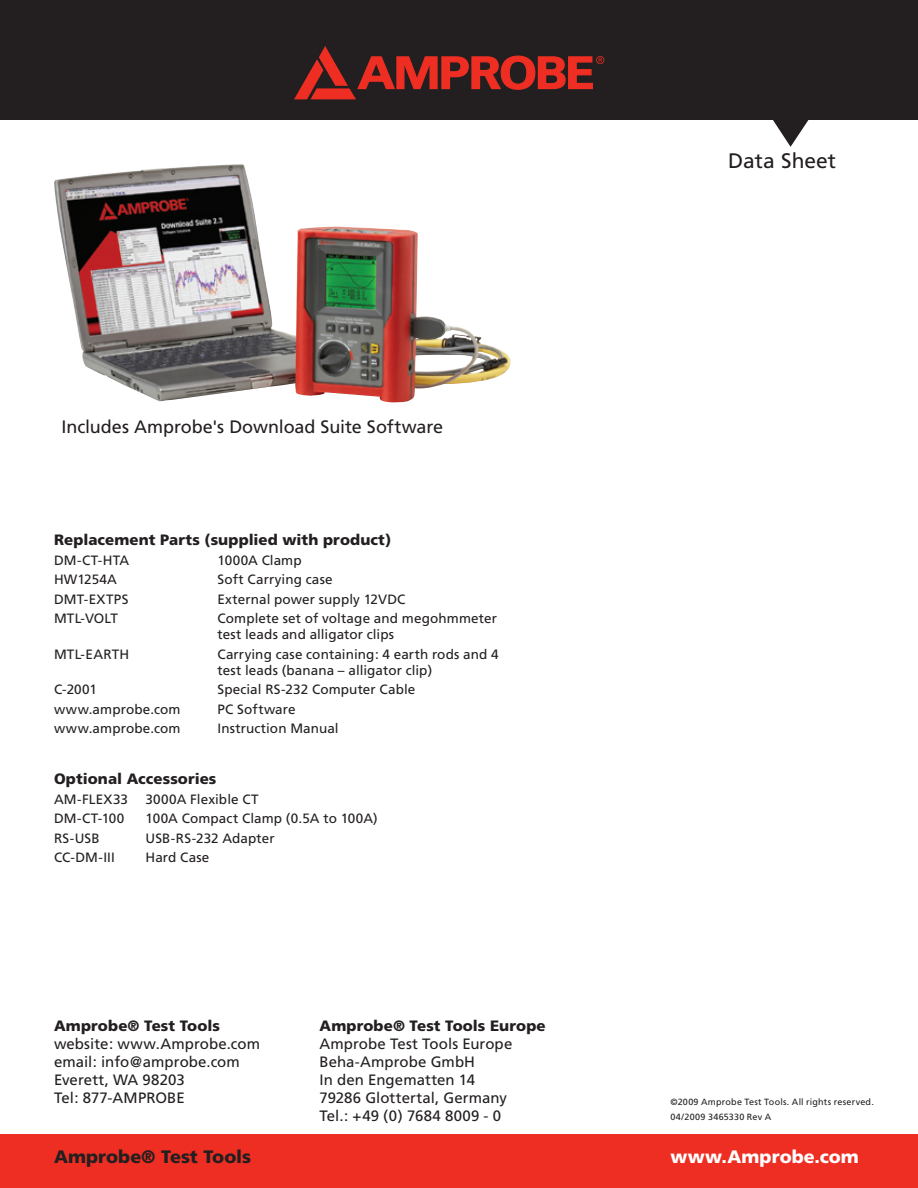
<style>
.page{position:relative;width:918px;height:1188px;background:#fff}
.page>*{position:absolute;margin:0;border:0;box-sizing:border-box;transform-origin:0 0}
.t1{font:21px "Frutiger";color:#231f20}
.t2{font:18px "Frutiger";letter-spacing:-.005em;color:#231f20}
.t3{font:900 18px "Frutiger";color:#231f20}
.t4{font:900 18px "Frutiger";letter-spacing:.005em;color:#fff}
.t5{font:15px/18px "Frutiger";letter-spacing:.005em;color:#231f20}
.t6{font:900 15px "Frutiger";letter-spacing:.005em;color:#231f20}
.t7{font:13.5px/16.2px "Frutiger";letter-spacing:.01em;color:#231f20}
.t8{font:9px/14.1px "Frutiger";letter-spacing:.025em;color:#231f20}
</style>
<div class="page">
<div style="left:0;top:1134px;width:918px;height:54px;background:#ee2e22"></div>
<div style="left:0;top:0;width:918px;height:120px;background:#231f20"></div>
<svg style="left:294px;top:46px;width:310px;height:53px"></svg>
<svg style="left:773px;top:120px;width:36px;height:27px"></svg>
<img style="left:54px;top:164px;width:457px;height:238px">
<h2 class="t2" style="left:62px;top:416px;width:383px">Includes Amprobe's Download Suite Software</h2>
<p class="t6" style="left:54px;top:531px;width:339px">Replacement Parts (supplied with product)</p>
<p class="t7" style="left:54px;top:552px;width:77px">DM-CT-HTA</p>
<p class="t7" style="left:217px;top:552px;width:86px">1000A Clamp</p>
<p class="t7" style="left:54px;top:571px;width:65px">HW1254A</p>
<p class="t7" style="left:217px;top:571px;width:117px">Soft Carrying case</p>
<p class="t7" style="left:54px;top:591px;width:76px">DMT-EXTPS</p>
<p class="t7" style="left:217px;top:591px;width:190px">External power supply 12VDC</p>
<p class="t7" style="left:54px;top:610px;width:66px">MTL-VOLT</p>
<p class="t7" style="left:217px;top:610px;width:281px">Complete set of voltage and megohmmeter test leads and alligator clips</p>
<p class="t7" style="left:54px;top:646px;width:77px">MTL-EARTH</p>
<p class="t7" style="left:217px;top:646px;width:283px">Carrying case containing: 4 earth rods and 4 test leads (banana – alligator clip)</p>
<p class="t7" style="left:54px;top:682px;width:44px">C-2001</p>
<p class="t7" style="left:217px;top:682px;width:199px">Special RS-232 Computer Cable</p>
<p class="t7" style="left:54px;top:701px;width:128px">www.amprobe.com</p>
<p class="t7" style="left:217px;top:701px;width:80px">PC Software</p>
<p class="t7" style="left:54px;top:720px;width:128px">www.amprobe.com</p>
<p class="t7" style="left:217px;top:720px;width:123px">Instruction Manual</p>
<p class="t6" style="left:54px;top:770px;width:164px">Optional Accessories</p>
<p class="t7" style="left:54px;top:791px;width:76px">AM-FLEX33</p>
<p class="t7" style="left:146px;top:791px;width:115px">3000A Flexible CT</p>
<p class="t7" style="left:54px;top:810px;width:72px">DM-CT-100</p>
<p class="t7" style="left:146px;top:810px;width:234px">100A Compact Clamp (0.5A to 100A)</p>
<p class="t7" style="left:54px;top:830px;width:47px">RS-USB</p>
<p class="t7" style="left:146px;top:830px;width:131px">USB-RS-232 Adapter</p>
<p class="t7" style="left:54px;top:849px;width:62px">CC-DM-III</p>
<p class="t7" style="left:146px;top:849px;width:65px">Hard Case</p>
<p class="t6" style="left:54px;top:1017px;width:167px">Amprobe® Test Tools</p>
<p class="t5" style="left:54px;top:1035px;width:208px">website: www.Amprobe.com email: info@amprobe.com<br>Everett, WA 98203<br>Tel: 877-AMPROBE</p>
<p class="t6" style="left:320px;top:1017px;width:228px">Amprobe® Test Tools Europe</p>
<p class="t5" style="left:320px;top:1035px;width:194px">Amprobe Test Tools Europe<br>Beha-Amprobe GmbH<br>In den Engematten 14<br>79286 Glottertal, Germany<br>Tel.: +49 (0) 7684 8009 - 0</p>
<h1 class="t1" style="left:728px;top:148px;width:109px">Data Sheet</h1>
<p class="t8" style="left:670px;top:1095px;width:205px">©2009 Amprobe Test Tools. All rights reserved.<br>04/2009 3465330 Rev A</p>
<h2 class="t3" style="left:54px;top:1146px;width:199px">Amprobe® Test Tools</h2>
<h2 class="t4" style="left:670px;top:1146px;width:190px">www.Amprobe.com</h2>
</div>
